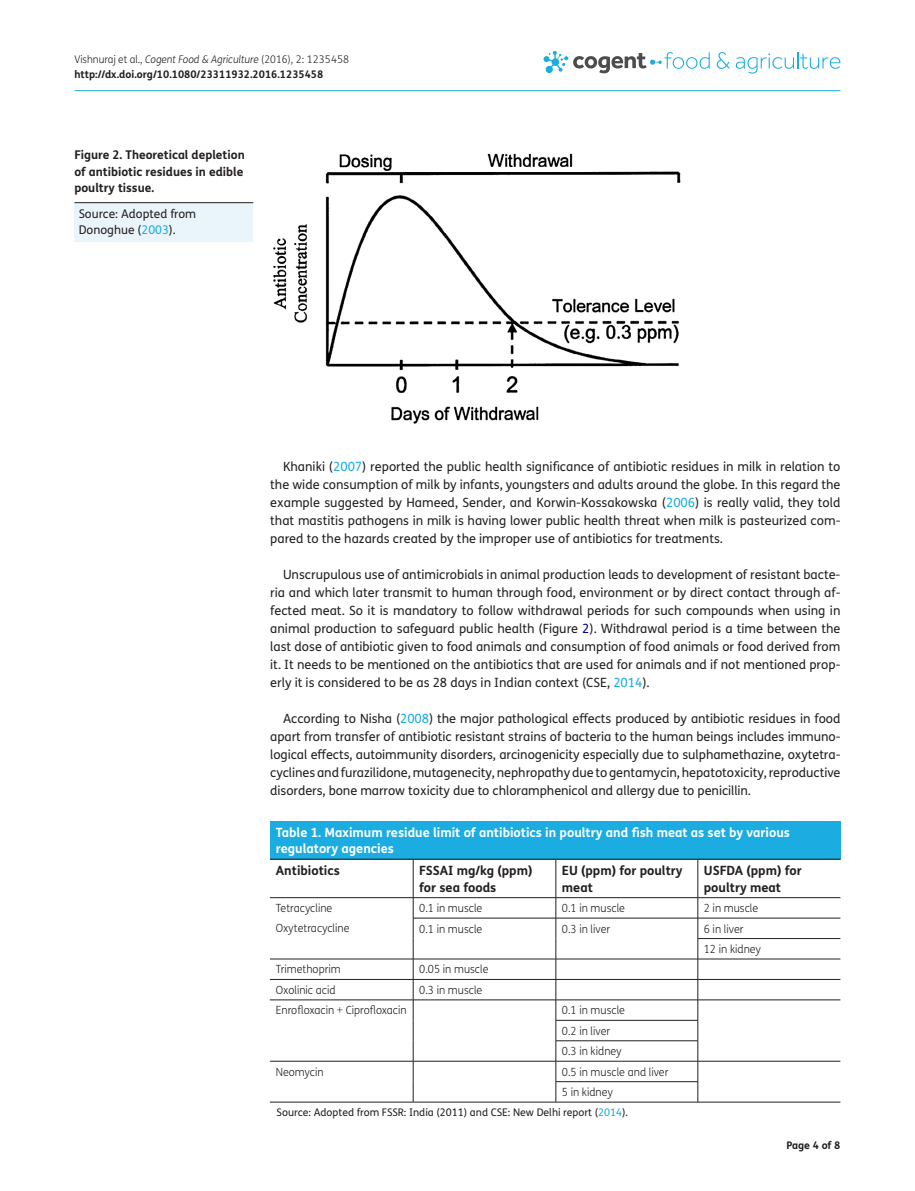
<style>
.page{position:relative;width:915px;height:1191px;background:#fff}
.page>*{position:absolute;margin:0;border:0;box-sizing:border-box;transform-origin:0 0}
.t1{font:12.75px/18px "FS Me Pro";color:#231f20;text-align:justify}
.t2{font:700 12.75px/16.5px "FS Me Pro";color:#fff}
.t3{font:700 12.75px/16.5px "FS Me Pro";color:#231f20}
.t4{font:700 12px/16.5px "FS Me Pro";color:#231f20}
.t5{font:12px/16.5px "FS Me Pro";color:#231f20}
.t6{font:300 11.25px/20.4px "FS Me Pro";color:#231f20;scale:.95 1}
.t7{font:700 10.5px/15px "FS Me Pro";color:#231f20}
.t8{font:10.5px "FS Me Pro";color:#231f20}
.s1{font-weight:300}
.s2{font-weight:300;font-style:italic}
.s3{color:#1bace1}
.s4{color:#000080}
</style>
<div class="page">
<hr style="left:74px;top:90px;width:766px;height:1px;background:#1bace1">
<svg style="left:543px;top:51px;width:166px;height:22px"></svg>
<svg style="left:716px;top:52px;width:13px;height:17px"></svg>
<svg style="left:735px;top:52px;width:105px;height:22px"></svg>
<div style="left:74px;top:203px;width:179px;height:38px;background:#eaf5fb"></div>
<hr style="left:74px;top:202px;width:179px;height:1px;background:#231f20">
<img style="left:273px;top:153px;width:408px;height:271px">
<div style="left:270px;top:821px;width:570px;height:38px;background:#1bace1"></div>
<hr style="left:270px;top:859px;width:570px;height:1px;background:#231f20">
<hr style="left:413px;top:859px;width:1px;height:38px;background:#231f20">
<hr style="left:555px;top:859px;width:1px;height:38px;background:#231f20">
<hr style="left:697px;top:859px;width:1px;height:38px;background:#231f20">
<hr style="left:270px;top:897px;width:143px;height:1px;background:#231f20">
<hr style="left:413px;top:897px;width:142px;height:1px;background:#231f20">
<hr style="left:555px;top:897px;width:142px;height:1px;background:#231f20">
<hr style="left:697px;top:897px;width:143px;height:1px;background:#231f20">
<hr style="left:413px;top:918px;width:142px;height:1px;background:#231f20">
<hr style="left:555px;top:918px;width:142px;height:1px;background:#231f20">
<hr style="left:697px;top:918px;width:143px;height:1px;background:#231f20">
<hr style="left:697px;top:938px;width:143px;height:1px;background:#231f20">
<hr style="left:270px;top:958px;width:143px;height:1px;background:#231f20">
<hr style="left:413px;top:958px;width:142px;height:1px;background:#231f20">
<hr style="left:555px;top:958px;width:142px;height:1px;background:#231f20">
<hr style="left:697px;top:958px;width:143px;height:1px;background:#231f20">
<hr style="left:270px;top:979px;width:143px;height:1px;background:#231f20">
<hr style="left:413px;top:979px;width:142px;height:1px;background:#231f20">
<hr style="left:555px;top:979px;width:142px;height:1px;background:#231f20">
<hr style="left:697px;top:979px;width:143px;height:1px;background:#231f20">
<hr style="left:270px;top:999px;width:143px;height:1px;background:#231f20">
<hr style="left:413px;top:999px;width:142px;height:1px;background:#231f20">
<hr style="left:555px;top:999px;width:142px;height:1px;background:#231f20">
<hr style="left:697px;top:999px;width:143px;height:1px;background:#231f20">
<hr style="left:555px;top:1020px;width:142px;height:1px;background:#231f20">
<hr style="left:555px;top:1040px;width:142px;height:1px;background:#231f20">
<hr style="left:270px;top:1061px;width:143px;height:1px;background:#231f20">
<hr style="left:270px;top:1101px;width:143px;height:1px;background:#231f20">
<hr style="left:413px;top:1061px;width:142px;height:1px;background:#231f20">
<svg style="left:413px;top:897px;width:1px;height:204px"></svg>
<hr style="left:413px;top:1101px;width:142px;height:1px;background:#231f20">
<hr style="left:555px;top:1061px;width:142px;height:1px;background:#231f20">
<hr style="left:697px;top:1061px;width:143px;height:1px;background:#231f20">
<hr style="left:697px;top:1101px;width:143px;height:1px;background:#231f20">
<hr style="left:555px;top:1081px;width:142px;height:1px;background:#231f20">
<svg style="left:555px;top:897px;width:1px;height:204px"></svg>
<svg style="left:697px;top:897px;width:1px;height:205px"></svg>
<hr style="left:555px;top:1101px;width:142px;height:1px;background:#231f20">
<p class="t7" style="left:74px;top:51px;width:276px"><span class="s1">Vishnuraj et al.,</span> <span class="s2">Cogent Food &amp; Agriculture</span> <span class="s1">(2016), 2: 1235458 </span>http://dx.doi.org/10.1080/23311932.2016.1235458</p>
<p class="t4" style="left:74px;top:146px;width:172px">Figure 2. Theoretical depletion of antibiotic residues in edible poultry tissue.</p>
<p class="t5" style="left:79px;top:205px;width:119px">Source: Adopted from<br>Donoghue (<span class="s3">2003</span>).</p>
<p class="t1" style="left:270px;top:457px;width:571px;text-indent:13px">Khaniki (<span class="s3">2007</span>) reported the public health significance of antibiotic residues in milk in relation to the wide consumption of milk by infants, youngsters and adults around the globe. In this regard the example suggested by Hameed, Sender, and Korwin-Kossakowska (<span class="s3">2006</span>) is really valid, they told that mastitis pathogens in milk is having lower public health threat when milk is pasteurized com&shy;pared to the hazards created by the improper use of antibiotics for treatments.</p>
<p class="t1" style="left:270px;top:565px;width:571px;text-indent:13px">Unscrupulous use of antimicrobials in animal production leads to development of resistant bacte&shy;ria and which later transmit to human through food, environment or by direct contact through af&shy;fected meat. So it is mandatory to follow withdrawal periods for such compounds when using in animal production to safeguard public health (Figure <span class="s4">2</span>). Withdrawal period is a time between the last dose of antibiotic given to food animals and consumption of food animals or food derived from it. It needs to be mentioned on the antibiotics that are used for animals and if not mentioned prop&shy;erly it is considered to be as 28 days in Indian context (CSE, <span class="s3">2014</span>).</p>
<p class="t1" style="left:270px;top:709px;width:571px;text-indent:13px">According to Nisha (<span class="s3">2008</span>) the major pathological effects produced by antibiotic residues in food apart from transfer of antibiotic resistant strains of bacteria to the human beings includes immuno&shy;logical effects, autoimmunity disorders, arcinogenicity especially due to sulphamethazine, oxytetra&shy;cyclines and furazilidone, mutagenecity, nephropathy due to gentamycin, hepatotoxicity, reproductive disorders, bone marrow toxicity due to chloramphenicol and allergy due to penicillin.</p>
<p class="t2" style="left:276px;top:823px;width:515px">Table 1. Maximum residue limit of antibiotics in poultry and fish meat as set by various regulatory agencies</p>
<p class="t3" style="left:276px;top:861px;width:66px">Antibiotics</p>
<p class="t3" style="left:419px;top:861px;width:115px">FSSAI mg/kg (ppm) for sea foods</p>
<p class="t3" style="left:561px;top:861px;width:122px">EU (ppm) for poultry meat</p>
<p class="t3" style="left:703px;top:861px;width:99px">USFDA (ppm) for poultry meat</p>
<p class="t6" style="left:276px;top:898px;width:79px;line-height:19.5px">Tetracycline<br>Oxytetracycline</p>
<p class="t6" style="left:419px;top:897px;width:68px">0.1 in muscle</p>
<p class="t6" style="left:561px;top:897px;width:68px">0.1 in muscle</p>
<p class="t6" style="left:703px;top:897px;width:59px">2 in muscle</p>
<p class="t6" style="left:419px;top:918px;width:68px">0.1 in muscle</p>
<p class="t6" style="left:561px;top:918px;width:52px">0.3 in liver</p>
<p class="t6" style="left:703px;top:918px;width:62px">6 in liver<br>12 in kidney</p>
<p class="t6" style="left:276px;top:959px;width:70px">Trimethoprim</p>
<p class="t6" style="left:419px;top:959px;width:74px">0.05 in muscle</p>
<p class="t6" style="left:276px;top:979px;width:64px">Oxolinic acid</p>
<p class="t6" style="left:419px;top:979px;width:68px">0.3 in muscle</p>
<p class="t6" style="left:276px;top:1000px;width:139px">Enrofloxacin + Ciprofloxacin</p>
<p class="t6" style="left:561px;top:1000px;width:68px">0.1 in muscle<br>0.2 in liver<br>0.3 in kidney</p>
<p class="t6" style="left:276px;top:1061px;width:52px">Neomycin</p>
<p class="t6" style="left:561px;top:1061px;width:114px">0.5 in muscle and liver<br>5 in kidney</p>
<p class="t8" style="left:276px;top:1104px;width:353px">Source: Adopted from FSSR: India (2011) and CSE: New Delhi report (<span class="s3">2014</span>).</p>
<p class="t7" style="left:786px;top:1137px;width:56px">Page 4 of 8</p>
</div>
